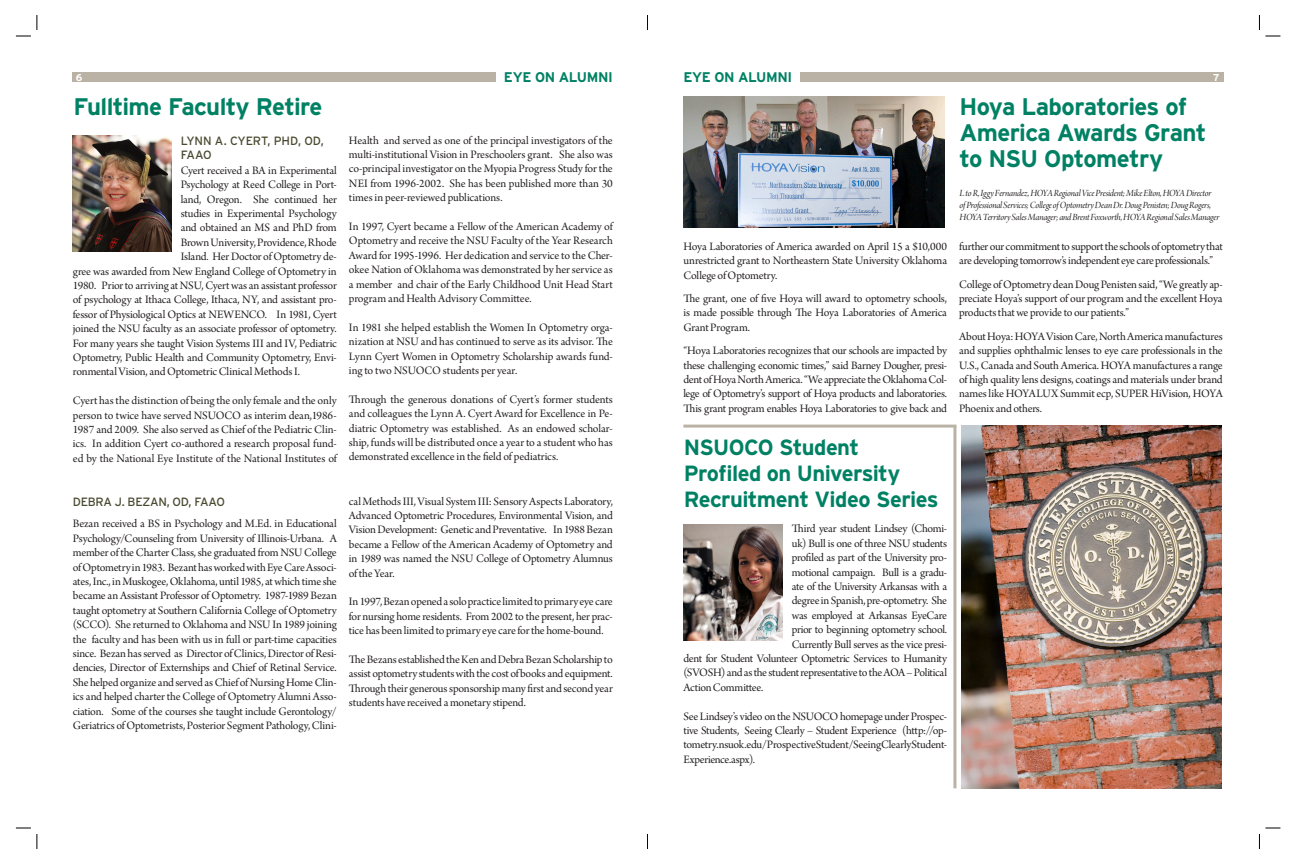
<style>
.page{position:relative;width:1296px;height:864px;background:#fff}
.page>*{position:absolute;margin:0;border:0;box-sizing:border-box;transform-origin:0 0}
.t1{font:700 24px/26px "Interstate";letter-spacing:-.03em;color:#008164}
.t2{font:700 22px/26px "Interstate";letter-spacing:-.03em;color:#008164}
.t3{font:700 14px "Interstate";letter-spacing:-.025em;color:#008164}
.t4{font:12px/14.4px "Arno Pro Subhead";letter-spacing:-.02em;color:#231f20;text-align:justify}
.t5{font:12px "Interstate";letter-spacing:-.01em;color:#494930}
.t6{font:10px/12px "Arno Pro Italic Display";letter-spacing:-.02em;color:#231f20}
.t7{font:700 10px "Interstate";color:#fff}
.s1{font-family:"Interstate";color:#494930}
</style>
<div class="page">
<hr style="left:683px;top:425px;width:273px;height:3px;background:#bab2a5">
<div style="left:800px;top:72px;width:423px;height:10px;background:#bab2a5"></div>
<img style="left:683px;top:97px;width:262px;height:131px">
<img style="left:683px;top:524px;width:100px;height:116px">
<hr style="left:953px;top:426px;width:3px;height:362px;background:#bab2a5">
<img style="left:961px;top:426px;width:260px;height:362px">
<svg style="left:1259px;top:15px;width:21px;height:22px"></svg>
<svg style="left:1259px;top:827px;width:21px;height:22px"></svg>
<div style="left:73px;top:72px;width:423px;height:10px;background:#bab2a5"></div>
<img style="left:73px;top:135px;width:99px;height:117px">
<svg style="left:16px;top:15px;width:22px;height:22px"></svg>
<svg style="left:16px;top:827px;width:22px;height:22px"></svg>
<p class="t7" style="left:76px;top:71px;width:8px">6</p>
<p class="t3" style="left:504px;top:69px;width:110px">EYE ON ALUMNI</p>
<p class="t1" style="left:73px;top:93px;width:251px">Fulltime Faculty Retire</p>
<p class="t5" style="left:181px;top:133px;width:145px">LYNN A. CYERT, PHD, OD,</p>
<p class="t5" style="left:181px;top:148px;width:33px">FAAO</p>
<p class="t4" style="left:181px;top:164px;width:158px">Cyert received a BA in Experimental</p>
<p class="t4" style="left:181px;top:178px;width:158px">Psychology at Reed College in Port-</p>
<p class="t4" style="left:181px;top:192px;width:158px">land, Oregon. She continued her</p>
<p class="t4" style="left:181px;top:207px;width:158px">studies in Experimental Psychology</p>
<p class="t4" style="left:181px;top:221px;width:158px">and obtained an MS and PhD from</p>
<p class="t4" style="left:181px;top:236px;width:158px">Brown University, Providence, Rhode</p>
<p class="t4" style="left:181px;top:250px;width:158px">Island. Her Doctor of Optometry de-</p>
<p class="t4" style="left:73px;top:264px;width:265px">gree was awarded from New England College of Optometry in</p>
<p class="t4" style="left:73px;top:279px;width:265px">1980. Prior to arriving at NSU, Cyert was an assistant professor</p>
<p class="t4" style="left:73px;top:293px;width:266px">of psychology at Ithaca College, Ithaca, NY, and assistant pro-</p>
<p class="t4" style="left:73px;top:308px;width:265px">fessor of Physiological Optics at NEWENCO. In 1981, Cyert</p>
<p class="t4" style="left:73px;top:322px;width:265px">joined the NSU faculty as an associate professor of optometry.</p>
<p class="t4" style="left:73px;top:336px;width:265px">For many years she taught Vision Systems III and IV, Pediatric</p>
<p class="t4" style="left:73px;top:351px;width:266px">Optometry, Public Health and Community Optometry, Envi-</p>
<p class="t4" style="left:73px;top:365px;width:229px">ronmental Vision, and Optometric Clinical Methods I.</p>
<p class="t4" style="left:73px;top:394px;width:266px">Cyert has the distinction of being the only female and the only person to twice have served NSUOCO as interim dean,1986- 1987 and 2009. She also served as Chief of the Pediatric Clin&shy;ics. In addition Cyert co-authored a research proposal fund&shy;ed by the National Eye Institute of the National Institutes of</p>
<p class="t4" style="left:349px;top:133px;width:265px">Health and served as one of the principal investigators of the multi-institutional Vision in Preschoolers grant. She also was co-principal investigator on the Myopia Progress Study for the NEI from 1996-2002. She has been published more than 30 times in peer-reviewed publications.</p>
<p class="t4" style="left:349px;top:220px;width:265px">In 1997, Cyert became a Fellow of the American Academy of Optometry and receive the NSU Faculty of the Year Research Award for 1995-1996. Her dedication and service to the Cher&shy;okee Nation of Oklahoma was demonstrated by her service as a member and chair of the Early Childhood Unit Head Start program and Health Advisory Committee.</p>
<p class="t4" style="left:349px;top:321px;width:265px">In 1981 she helped establish the Women In Optometry orga&shy;nization at NSU and has continued to serve as its advisor. The Lynn Cyert Women in Optometry Scholarship awards fund&shy;ing to two NSUOCO students per year.</p>
<p class="t4" style="left:349px;top:393px;width:265px">Through the generous donations of Cyert’s former students and colleagues the Lynn A. Cyert Award for Excellence in Pe&shy;diatric Optometry was established. As an endowed scholar&shy;ship, funds will be distributed once a year to a student who has demonstrated excellence in the field of pediatrics.</p>
<p class="t4" style="left:73px;top:492px;width:265px;line-height:21.4px"><span class="s1">DEBRA J. BEZAN, OD, FAAO<br></span>Bezan received a BS in Psychology and M.Ed. in Educational</p>
<p class="t4" style="left:73px;top:532px;width:266px">Psychology/Counseling from University of Illinois-Urbana. A member of the Charter Class, she graduated from NSU College of Optometry in 1983. Bezant has worked with Eye Care Associ&shy;ates, Inc., in Muskogee, Oklahoma, until 1985, at which time she became an Assistant Professor of Optometry. 1987-1989 Bezan taught optometry at Southern California College of Optometry (SCCO). She returned to Oklahoma and NSU In 1989 joining the faculty and has been with us in full or part-time capacities since. Bezan has served as Director of Clinics, Director of Resi&shy;dencies, Director of Externships and Chief of Retinal Service.<br>She helped organize and served as Chief of Nursing Home Clin&shy;ics and helped charter the College of Optometry Alumni Asso&shy;ciation. Some of the courses she taught include Gerontology/ Geriatrics of Optometrists, Posterior Segment Pathology, Clini-</p>
<p class="t4" style="left:349px;top:495px;width:265px">cal Methods III, Visual System III: Sensory Aspects Laboratory, Advanced Optometric Procedures, Environmental Vision, and Vision Development: Genetic and Preventative. In 1988 Bezan became a Fellow of the American Academy of Optometry and in 1989 was named the NSU College of Optometry Alumnus of the Year.</p>
<p class="t4" style="left:349px;top:595px;width:265px">In 1997, Bezan opened a solo practice limited to primary eye care for nursing home residents. From 2002 to the present, her prac&shy;tice has been limited to primary eye care for the home-bound.</p>
<p class="t4" style="left:349px;top:653px;width:265px">The Bezans established the Ken and Debra Bezan Scholarship to assist optometry students with the cost of books and equipment.<br>Through their generous sponsorship many first and second year students have received a monetary stipend.</p>
<p class="t3" style="left:683px;top:69px;width:110px">EYE ON ALUMNI</p>
<p class="t7" style="left:1213px;top:71px;width:8px">7</p>
<p class="t4" style="left:683px;top:240px;width:265px">Hoya Laboratories of America awarded on April 15 a $10,000 unrestricted grant to Northeastern State University Oklahoma College of Optometry.</p>
<p class="t4" style="left:683px;top:292px;width:265px">The grant, one of five Hoya will award to optometry schools, is made possible through The Hoya Laboratories of America Grant Program.</p>
<p class="t4" style="left:683px;top:344px;width:265px">“Hoya Laboratories recognizes that our schools are impacted by these challenging economic times,” said Barney Dougher, presi&shy;dent of Hoya North America. “We appreciate the Oklahoma Col&shy;lege of Optometry’s support of Hoya products and laboratories.<br>This grant program enables Hoya Laboratories to give back and</p>
<p class="t2" style="left:684px;top:434px;width:256px">NSUOCO Student<br>Profiled on University<br>Recruitment Video Series</p>
<p class="t4" style="left:792px;top:522px;width:157px">Third year student Lindsey (Chomi-</p>
<p class="t4" style="left:792px;top:537px;width:157px">uk) Bull is one of three NSU students</p>
<p class="t4" style="left:792px;top:551px;width:157px">profiled as part of the University pro-</p>
<p class="t4" style="left:792px;top:566px;width:157px">motional campaign. Bull is a gradu-</p>
<p class="t4" style="left:792px;top:580px;width:157px">ate of the University Arkansas with a</p>
<p class="t4" style="left:792px;top:594px;width:157px">degree in Spanish, pre-optometry. She</p>
<p class="t4" style="left:792px;top:609px;width:157px">was employed at Arkansas EyeCare</p>
<p class="t4" style="left:792px;top:623px;width:157px">prior to beginning optometry school.</p>
<p class="t4" style="left:792px;top:638px;width:157px">Currently Bull serves as the vice presi-</p>
<p class="t4" style="left:683px;top:652px;width:265px">dent for Student Volunteer Optometric Services to Humanity</p>
<p class="t4" style="left:683px;top:666px;width:265px">(SVOSH) and as the student representative to the AOA – Political</p>
<p class="t4" style="left:683px;top:681px;width:81px">Action Committee.</p>
<p class="t4" style="left:683px;top:710px;width:265px">See Lindsey’s video on the NSUOCO homepage under Prospec&shy;tive Students, Seeing Clearly – Student Experience (http://op&shy;tometry.nsuok.edu/ProspectiveStudent/SeeingClearlyStudent-Experience.aspx).</p>
<p class="t1" style="left:960px;top:93px;width:248px">Hoya Laboratories of<br>America Awards Grant to NSU Optometry</p>
<p class="t6" style="left:960px;top:187px;width:261px">L to R, Iggy Fernandez, HOYA Regional Vice President; Mike Elton, HOYA Director of Professional Services; College of Optometry Dean Dr. Doug Penisten; Doug Rogers,<br>HOYA Territory Sales Manager; and Brent Foxworth, HOYA Regional Sales Manager</p>
<p class="t4" style="left:959px;top:240px;width:265px">further our commitment to support the schools of optometry that are developing tomorrow’s independent eye care professionals.”</p>
<p class="t4" style="left:959px;top:277px;width:265px">College of Optometry dean Doug Penisten said, “We greatly ap&shy;preciate Hoya’s support of our program and the excellent Hoya products that we provide to our patients.”</p>
<p class="t4" style="left:959px;top:330px;width:265px">About Hoya: HOYA Vision Care, North America manufactures and supplies ophthalmic lenses to eye care professionals in the U.S., Canada and South America. HOYA manufactures a range of high quality lens designs, coatings and materials under brand names like HOYALUX Summit ecp, SUPER HiVision, HOYA Phoenix and others.</p>
</div>
